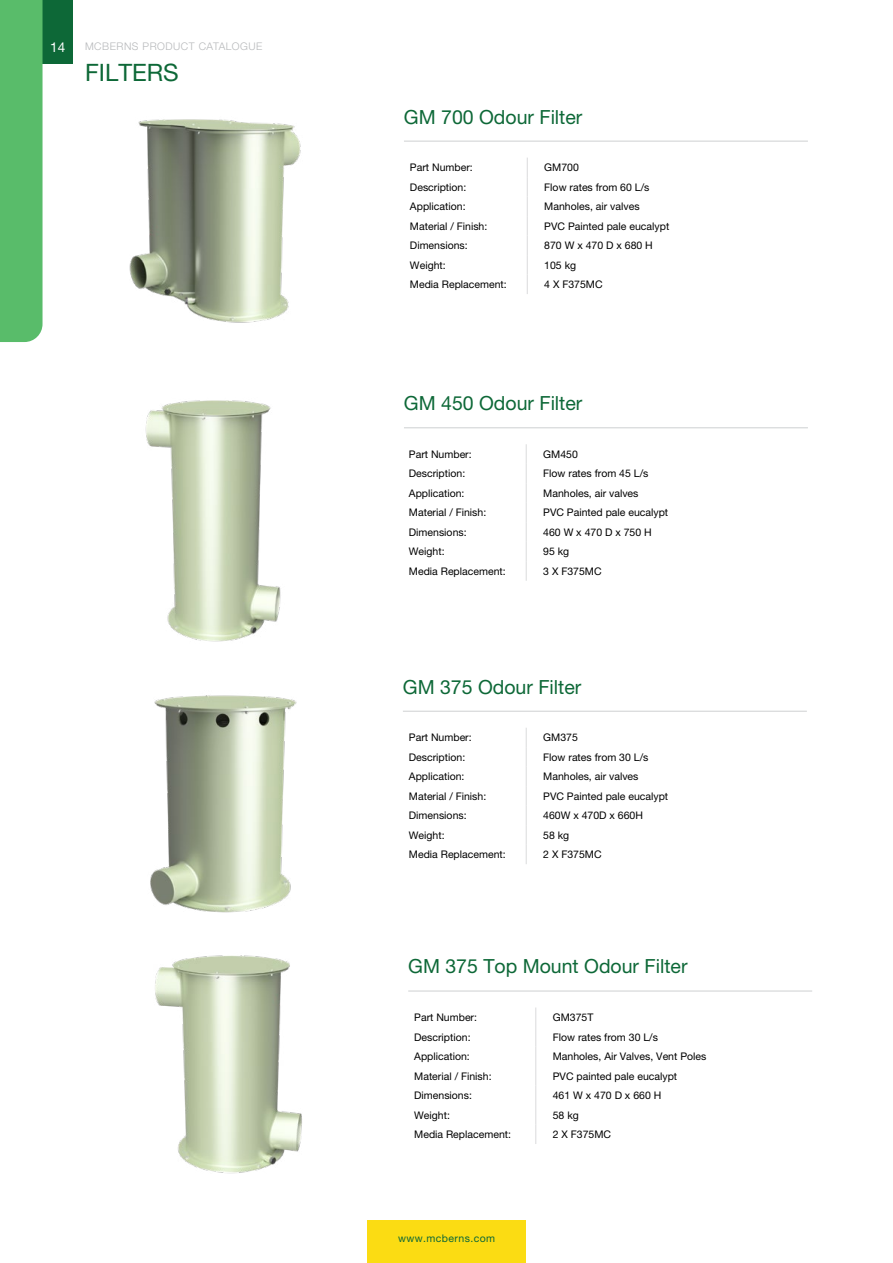
<style>
.page{position:relative;width:893px;height:1263px;background:#fff}
.page>*{position:absolute;margin:0;border:0;box-sizing:border-box;transform-origin:0 0}
.t1{font:24px "Helvetica Neue LT Pro";color:#0d6837}
.t2{font:19.5px "Helvetica Neue LT Pro";color:#0d6837}
.t3{font:13.5px "Helvetica Neue LT Pro";color:#fff}
.t4{font:10.5px "Helvetica Neue LT Pro";color:#000}
.t5{font:300 10.5px "Helvetica Neue LT Pro";letter-spacing:.05em;color:#b6b8ba}
.t6{font:10.5px "Helvetica Neue LT Pro";letter-spacing:.04em;color:#0d6837}
</style>
<div class="page">
<div style="left:43px;top:0;width:30px;height:64px;background:#0d6837"></div>
<div style="left:367px;top:1220px;width:159px;height:43px;background:#fbdc13"></div>
<div style="left:0;top:0;width:43px;height:342px;background:#59bc6a"></div>
<img style="left:129px;top:119px;width:172px;height:204px">
<hr style="left:404px;top:141px;width:404px;height:1px;background:#d1d3d4">
<svg style="left:527px;top:158px;width:1px;height:136px"></svg>
<img style="left:145px;top:400px;width:136px;height:242px">
<hr style="left:404px;top:427px;width:404px;height:1px;background:#d1d3d4">
<svg style="left:526px;top:444px;width:1px;height:137px"></svg>
<img style="left:150px;top:695px;width:147px;height:218px">
<hr style="left:403px;top:711px;width:404px;height:1px;background:#d1d3d4">
<svg style="left:526px;top:728px;width:1px;height:136px"></svg>
<hr style="left:408px;top:990px;width:404px;height:1px;background:#d1d3d4">
<svg style="left:535px;top:1007px;width:1px;height:137px"></svg>
<img style="left:155px;top:955px;width:147px;height:219px">
<p class="t3" style="left:50px;top:39px;width:17px">14</p>
<p class="t5" style="left:85px;top:40px;width:179px">MCBERNS PRODUCT CATALOGUE</p>
<h1 class="t1" style="left:85px;top:58px;width:95px">FILTERS</h1>
<h2 class="t2" style="left:404px;top:105px;width:180px">GM 700 Odour Filter</h2>
<p class="t4" style="left:410px;top:161px;width:64px">Part Number:</p>
<p class="t4" style="left:544px;top:161px;width:36px">GM700</p>
<p class="t4" style="left:410px;top:181px;width:58px">Description:</p>
<p class="t4" style="left:544px;top:181px;width:107px">Flow rates from 60 L/s</p>
<p class="t4" style="left:410px;top:200px;width:57px">Application:</p>
<p class="t4" style="left:544px;top:200px;width:97px">Manholes, air valves</p>
<p class="t4" style="left:410px;top:220px;width:79px">Material / Finish:</p>
<p class="t4" style="left:544px;top:220px;width:127px">PVC Painted pale eucalypt</p>
<p class="t4" style="left:410px;top:239px;width:59px">Dimensions:</p>
<p class="t4" style="left:544px;top:239px;width:110px">870 W x 470 D x 680 H</p>
<p class="t4" style="left:410px;top:259px;width:37px">Weight:</p>
<p class="t4" style="left:544px;top:259px;width:33px">105 kg</p>
<p class="t4" style="left:410px;top:278px;width:98px">Media Replacement:</p>
<p class="t4" style="left:544px;top:278px;width:60px">4 X F375MC</p>
<h2 class="t2" style="left:404px;top:392px;width:180px">GM 450 Odour Filter</h2>
<p class="t4" style="left:409px;top:448px;width:64px">Part Number:</p>
<p class="t4" style="left:543px;top:448px;width:36px">GM450</p>
<p class="t4" style="left:409px;top:467px;width:58px">Description:</p>
<p class="t4" style="left:543px;top:467px;width:107px">Flow rates from 45 L/s</p>
<p class="t4" style="left:409px;top:487px;width:57px">Application:</p>
<p class="t4" style="left:543px;top:487px;width:97px">Manholes, air valves</p>
<p class="t4" style="left:409px;top:506px;width:79px">Material / Finish:</p>
<p class="t4" style="left:543px;top:506px;width:127px">PVC Painted pale eucalypt</p>
<p class="t4" style="left:409px;top:526px;width:59px">Dimensions:</p>
<p class="t4" style="left:543px;top:526px;width:110px">460 W x 470 D x 750 H</p>
<p class="t4" style="left:409px;top:545px;width:37px">Weight:</p>
<p class="t4" style="left:543px;top:545px;width:28px">95 kg</p>
<p class="t4" style="left:409px;top:565px;width:98px">Media Replacement:</p>
<p class="t4" style="left:543px;top:565px;width:60px">3 X F375MC</p>
<h2 class="t2" style="left:403px;top:675px;width:180px">GM 375 Odour Filter</h2>
<p class="t4" style="left:409px;top:731px;width:64px">Part Number:</p>
<p class="t4" style="left:543px;top:731px;width:36px">GM375</p>
<p class="t4" style="left:409px;top:751px;width:58px">Description:</p>
<p class="t4" style="left:543px;top:751px;width:107px">Flow rates from 30 L/s</p>
<p class="t4" style="left:409px;top:770px;width:57px">Application:</p>
<p class="t4" style="left:543px;top:770px;width:97px">Manholes, air valves</p>
<p class="t4" style="left:409px;top:790px;width:79px">Material / Finish:</p>
<p class="t4" style="left:543px;top:790px;width:127px">PVC Painted pale eucalypt</p>
<p class="t4" style="left:409px;top:809px;width:59px">Dimensions:</p>
<p class="t4" style="left:543px;top:809px;width:101px">460W x 470D x 660H</p>
<p class="t4" style="left:409px;top:829px;width:37px">Weight:</p>
<p class="t4" style="left:543px;top:829px;width:28px">58 kg</p>
<p class="t4" style="left:409px;top:848px;width:98px">Media Replacement:</p>
<p class="t4" style="left:543px;top:848px;width:60px">2 X F375MC</p>
<h2 class="t2" style="left:408px;top:955px;width:281px">GM 375 Top Mount Odour Filter</h2>
<p class="t4" style="left:414px;top:1011px;width:64px">Part Number:</p>
<p class="t4" style="left:553px;top:1011px;width:42px">GM375T</p>
<p class="t4" style="left:414px;top:1030px;width:58px">Description:</p>
<p class="t4" style="left:553px;top:1030px;width:107px">Flow rates from 30 L/s</p>
<p class="t4" style="left:414px;top:1050px;width:57px">Application:</p>
<p class="t4" style="left:553px;top:1050px;width:155px">Manholes, Air Valves, Vent Poles</p>
<p class="t4" style="left:414px;top:1069px;width:79px">Material / Finish:</p>
<p class="t4" style="left:553px;top:1069px;width:126px">PVC painted pale eucalypt</p>
<p class="t4" style="left:414px;top:1089px;width:59px">Dimensions:</p>
<p class="t4" style="left:553px;top:1089px;width:110px">461 W x 470 D x 660 H</p>
<p class="t4" style="left:414px;top:1108px;width:37px">Weight:</p>
<p class="t4" style="left:553px;top:1108px;width:28px">58 kg</p>
<p class="t4" style="left:414px;top:1128px;width:98px">Media Replacement:</p>
<p class="t4" style="left:553px;top:1128px;width:60px">2 X F375MC</p>
<p class="t6" style="left:398px;top:1231px;width:99px">www.mcberns.com</p>
</div>
